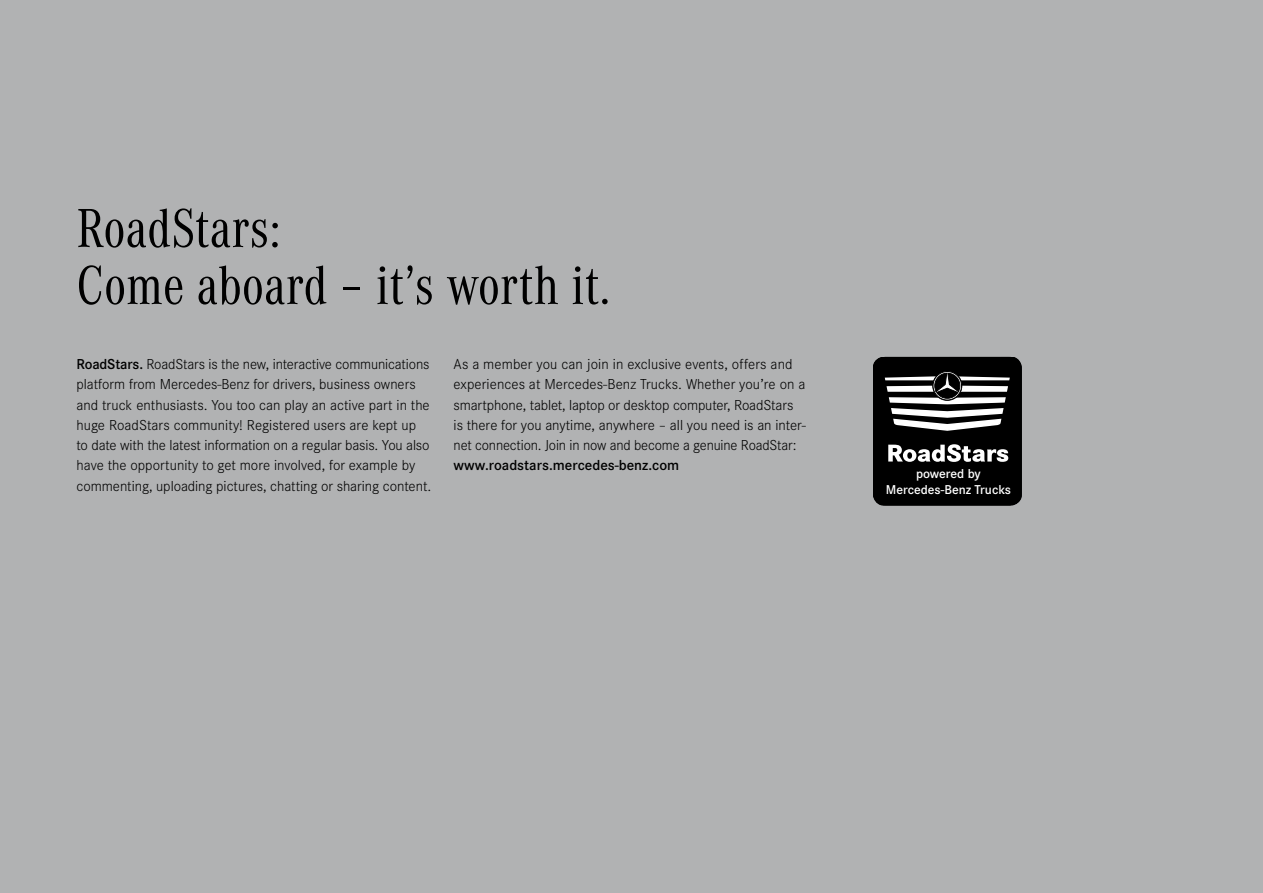
<style>
.page{position:relative;width:1263px;height:893px;background:#b1b2b3}
.page>*{position:absolute;margin:0;border:0;box-sizing:border-box;transform-origin:0 0}
.t1{font:57px/57px "Corporate A Cond Pro";color:#000}
.t2{font:300 15px/20.2px "Corporate S Pro";letter-spacing:-.005em;color:#000}
.t3{font:600 15px "Corporate S Pro";color:#000}
.t4{font:600 13.35px/16px "Corporate S";color:#fff;text-align:center}
.s1{font-weight:600}
</style>
<div class="page">
<svg style="left:873px;top:357px;width:149px;height:148px;background:#2f2f2f"></svg>
<h1 class="t1" style="left:77px;top:198px;width:535px">RoadStars:<br>Come aboard – it’s worth it.</h1>
<p class="t2" style="left:77px;top:353px;width:356px"><span class="s1">RoadStars.</span> RoadStars is the new, interactive communications platform from Mercedes-Benz for drivers, business owners and truck enthusiasts. You too can play an active part in the huge RoadStars community! Registered users are kept up to date with the latest information on a regular basis. You also have the opportunity to get more involved, for example by commenting, uploading pictures, chatting or sharing content.</p>
<p class="t2" style="left:454px;top:353px;width:354px">As a member you can join in exclusive events, offers and experiences at Mercedes-Benz Trucks. Whether you’re on a smartphone, tablet, laptop or desktop computer, RoadStars is there for you anytime, anywhere – all you need is an inter&shy;net connection. Join in now and become a genuine RoadStar:</p>
<p class="t3" style="left:454px;top:454px;width:227px">www.roadstars.mercedes-benz.com</p>
<p class="t4" style="left:886px;top:466px;width:127px">powered by<br>Mercedes-Benz Trucks</p>
</div>
